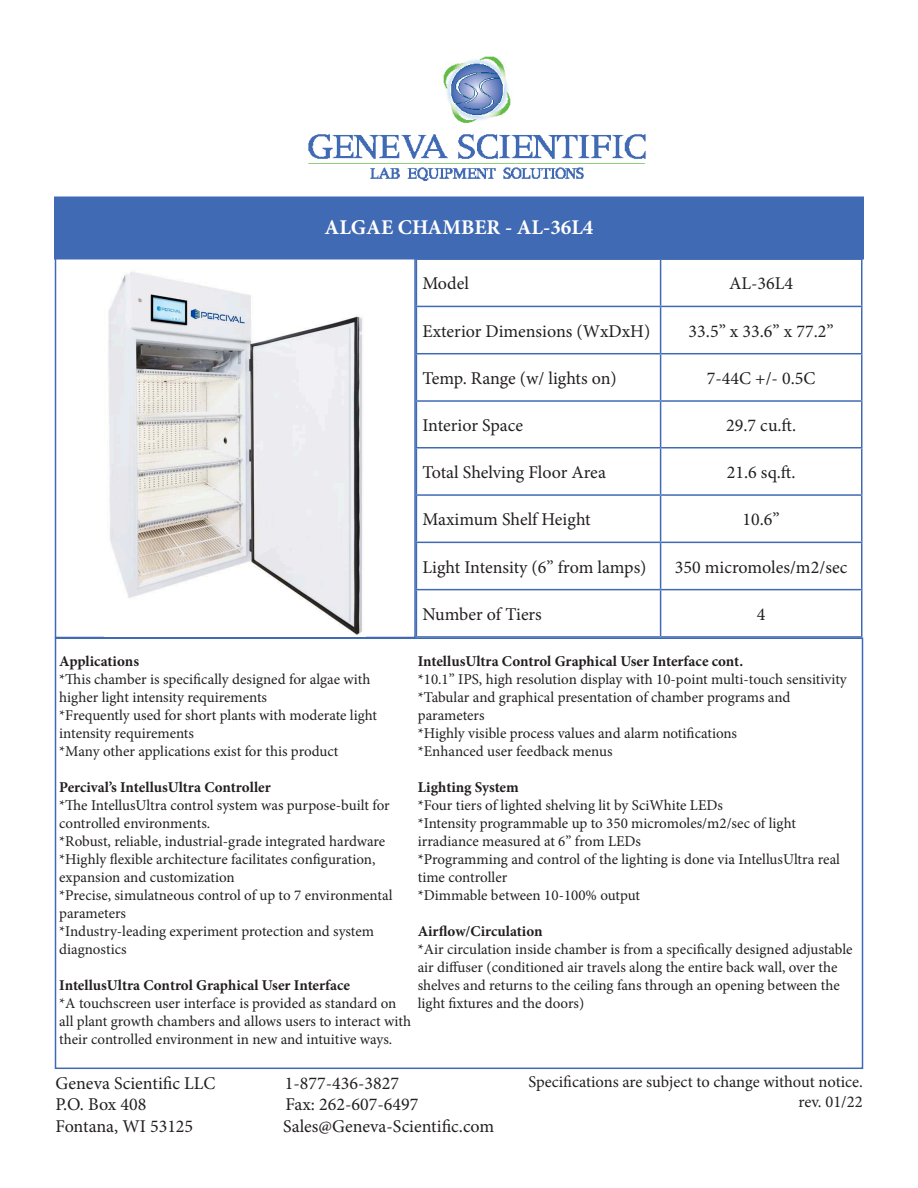
<style>
.page{position:relative;width:918px;height:1188px;background:#fff}
.page>*{position:absolute;margin:0;border:0;box-sizing:border-box;transform-origin:0 0}
.t1{font:700 21px "Minion Pro";color:#fff}
.t2{font:18px "Minion Pro";color:#231f20}
.t3{font:16.5px "Minion Pro";letter-spacing:-.005em;color:#231f20}
.t4{font:15px/18px "Minion Pro";color:#231f20}
.t5{font:700 15px "Minion Pro";letter-spacing:-.005em;color:#231f20}
</style>
<div class="page">
<div style="left:55px;top:638px;width:808px;height:431px;border:2px solid #406ab4"></div>
<div style="left:55px;top:197px;width:808px;height:62px;background:#406ab4"></div>
<div style="left:54px;top:196px;width:810px;height:64px;border:2px solid #406ab4"></div>
<hr style="left:416px;top:258px;width:245px;height:2px;background:#406ab4">
<hr style="left:416px;top:260px;width:1px;height:46px;background:#406ab4">
<hr style="left:661px;top:258px;width:201px;height:2px;background:#406ab4">
<hr style="left:660px;top:260px;width:1px;height:46px;background:#406ab4">
<hr style="left:861px;top:260px;width:1px;height:46px;background:#406ab4">
<hr style="left:416px;top:306px;width:245px;height:1px;background:#406ab4">
<hr style="left:416px;top:307px;width:1px;height:46px;background:#406ab4">
<hr style="left:661px;top:306px;width:201px;height:1px;background:#406ab4">
<hr style="left:660px;top:307px;width:1px;height:46px;background:#406ab4">
<hr style="left:861px;top:307px;width:1px;height:46px;background:#406ab4">
<hr style="left:416px;top:353px;width:245px;height:1px;background:#406ab4">
<hr style="left:416px;top:354px;width:1px;height:46px;background:#406ab4">
<hr style="left:661px;top:353px;width:201px;height:1px;background:#406ab4">
<hr style="left:660px;top:354px;width:1px;height:46px;background:#406ab4">
<hr style="left:861px;top:354px;width:1px;height:46px;background:#406ab4">
<hr style="left:416px;top:400px;width:245px;height:2px;background:#406ab4">
<hr style="left:416px;top:402px;width:1px;height:45px;background:#406ab4">
<hr style="left:661px;top:400px;width:201px;height:2px;background:#406ab4">
<hr style="left:660px;top:402px;width:1px;height:45px;background:#406ab4">
<hr style="left:861px;top:402px;width:1px;height:45px;background:#406ab4">
<hr style="left:416px;top:447px;width:245px;height:1px;background:#406ab4">
<hr style="left:416px;top:449px;width:1px;height:45px;background:#406ab4">
<hr style="left:661px;top:447px;width:201px;height:1px;background:#406ab4">
<hr style="left:660px;top:449px;width:1px;height:45px;background:#406ab4">
<hr style="left:861px;top:449px;width:1px;height:45px;background:#406ab4">
<hr style="left:416px;top:494px;width:245px;height:2px;background:#406ab4">
<hr style="left:416px;top:496px;width:1px;height:46px;background:#406ab4">
<hr style="left:661px;top:494px;width:201px;height:2px;background:#406ab4">
<hr style="left:660px;top:496px;width:1px;height:46px;background:#406ab4">
<hr style="left:861px;top:496px;width:1px;height:46px;background:#406ab4">
<hr style="left:416px;top:542px;width:245px;height:1px;background:#406ab4">
<hr style="left:416px;top:543px;width:1px;height:46px;background:#406ab4">
<hr style="left:661px;top:542px;width:201px;height:1px;background:#406ab4">
<hr style="left:660px;top:543px;width:1px;height:46px;background:#406ab4">
<hr style="left:861px;top:543px;width:1px;height:46px;background:#406ab4">
<hr style="left:416px;top:589px;width:245px;height:1px;background:#406ab4">
<hr style="left:416px;top:590px;width:1px;height:46px;background:#406ab4">
<hr style="left:661px;top:589px;width:201px;height:1px;background:#406ab4">
<hr style="left:660px;top:590px;width:1px;height:46px;background:#406ab4">
<hr style="left:861px;top:590px;width:1px;height:46px;background:#406ab4">
<hr style="left:416px;top:636px;width:245px;height:2px;background:#406ab4">
<hr style="left:661px;top:636px;width:201px;height:2px;background:#406ab4">
<img style="left:308px;top:56px;width:338px;height:124px">
<div style="left:55px;top:257px;width:361px;height:381px;border:2px solid #406ab4"></div>
<img style="left:104px;top:272px;width:262px;height:365px">
<p class="t1" style="left:325px;top:213px;width:270px">ALGAE CHAMBER - AL-36L4</p>
<p class="t2" style="left:422px;top:272px;width:48px">Model</p>
<p class="t2" style="left:729px;top:272px;width:65px">AL-36L4</p>
<p class="t2" style="left:422px;top:319px;width:229px">Exterior Dimensions (WxDxH)</p>
<p class="t2" style="left:689px;top:319px;width:147px">33.5” x 33.6” x 77.2”</p>
<p class="t2" style="left:422px;top:366px;width:196px">Temp. Range (w/ lights on)</p>
<p class="t2" style="left:707px;top:366px;width:110px">7-44C +/- 0.5C</p>
<p class="t2" style="left:422px;top:413px;width:102px">Interior Space</p>
<p class="t2" style="left:726px;top:413px;width:71px">29.7 cu.ft.</p>
<p class="t2" style="left:422px;top:460px;width:185px">Total Shelving Floor Area</p>
<p class="t2" style="left:727px;top:460px;width:70px">21.6 sq.ft.</p>
<p class="t2" style="left:422px;top:507px;width:170px">Maximum Shelf Height</p>
<p class="t2" style="left:743px;top:507px;width:39px">10.6”</p>
<p class="t2" style="left:422px;top:555px;width:226px">Light Intensity (6” from lamps)</p>
<p class="t2" style="left:675px;top:555px;width:174px">350 micromoles/m2/sec</p>
<p class="t2" style="left:422px;top:602px;width:121px">Number of Tiers</p>
<p class="t2" style="left:757px;top:602px;width:10px">4</p>
<p class="t5" style="left:59px;top:650px;width:81px">Applications</p>
<p class="t4" style="left:59px;top:670px;width:313px">*This chamber is specifically designed for algae with</p>
<p class="t4" style="left:59px;top:688px;width:209px">higher light intensity requirements</p>
<p class="t4" style="left:59px;top:706px;width:319px">*Frequently used for short plants with moderate light intensity requirements</p>
<p class="t4" style="left:59px;top:742px;width:281px">*Many other applications exist for this product</p>
<p class="t5" style="left:59px;top:776px;width:213px">Percival’s IntellusUltra Controller</p>
<p class="t4" style="left:59px;top:796px;width:332px">*The IntellusUltra control system was purpose-built for controlled environments.</p>
<p class="t4" style="left:59px;top:832px;width:328px">*Robust, reliable, industrial-grade integrated hardware</p>
<p class="t4" style="left:59px;top:850px;width:318px">*Highly flexible architecture facilitates configuration, expansion and customization</p>
<p class="t4" style="left:59px;top:886px;width:335px">*Precise, simulatneous control of up to 7 environmental parameters</p>
<p class="t4" style="left:59px;top:922px;width:316px">*Industry-leading experiment protection and system diagnostics</p>
<p class="t5" style="left:59px;top:974px;width:292px">IntellusUltra Control Graphical User Interface</p>
<p class="t4" style="left:59px;top:994px;width:353px">*A touchscreen user interface is provided as standard on all plant growth chambers and allows users to interact with their controlled environment in new and intuitive ways.</p>
<p class="t5" style="left:418px;top:650px;width:327px">IntellusUltra Control Graphical User Interface cont.</p>
<p class="t4" style="left:418px;top:670px;width:431px">*10.1” IPS, high resolution display with 10-point multi-touch sensitivity</p>
<p class="t4" style="left:418px;top:688px;width:374px">*Tabular and graphical presentation of chamber programs and</p>
<p class="t4" style="left:418px;top:706px;width:68px">parameters</p>
<p class="t4" style="left:418px;top:724px;width:321px">*Highly visible process values and alarm notifications</p>
<p class="t4" style="left:418px;top:742px;width:196px">*Enhanced user feedback menus</p>
<p class="t5" style="left:418px;top:776px;width:102px">Lighting System</p>
<p class="t4" style="left:418px;top:796px;width:307px">*Four tiers of lighted shelving lit by SciWhite LEDs</p>
<p class="t4" style="left:418px;top:814px;width:380px">*Intensity programmable up to 350 micromoles/m2/sec of light</p>
<p class="t4" style="left:418px;top:832px;width:225px">irradiance measured at 6” from LEDs</p>
<p class="t4" style="left:418px;top:850px;width:424px">*Programming and control of the lighting is done via IntellusUltra real time controller</p>
<p class="t4" style="left:418px;top:886px;width:224px">*Dimmable between 10-100% output</p>
<p class="t5" style="left:418px;top:920px;width:126px">Airflow/Circulation</p>
<p class="t4" style="left:418px;top:940px;width:436px">*Air circulation inside chamber is from a specifically designed adjustable air diffuser (conditioned air travels along the entire back wall, over the shelves and returns to the ceiling fans through an opening between the light fixtures and the doors)</p>
<p class="t2" style="left:56px;top:1071px;width:161px">Geneva Scientific LLC</p>
<p class="t2" style="left:285px;top:1071px;width:116px">1-877-436-3827</p>
<p class="t2" style="left:56px;top:1092px;width:92px">P.O. Box 408</p>
<p class="t2" style="left:285px;top:1092px;width:134px">Fax: 262-607-6497</p>
<p class="t2" style="left:56px;top:1114px;width:139px">Fontana, WI 53125</p>
<p class="t2" style="left:283px;top:1114px;width:213px">Sales@Geneva-Scientific.com</p>
<p class="t3" style="left:528px;top:1071px;width:336px">Specifications are subject to change without notice.</p>
<p class="t3" style="left:798px;top:1091px;width:66px">rev. 01/22</p>
</div>
